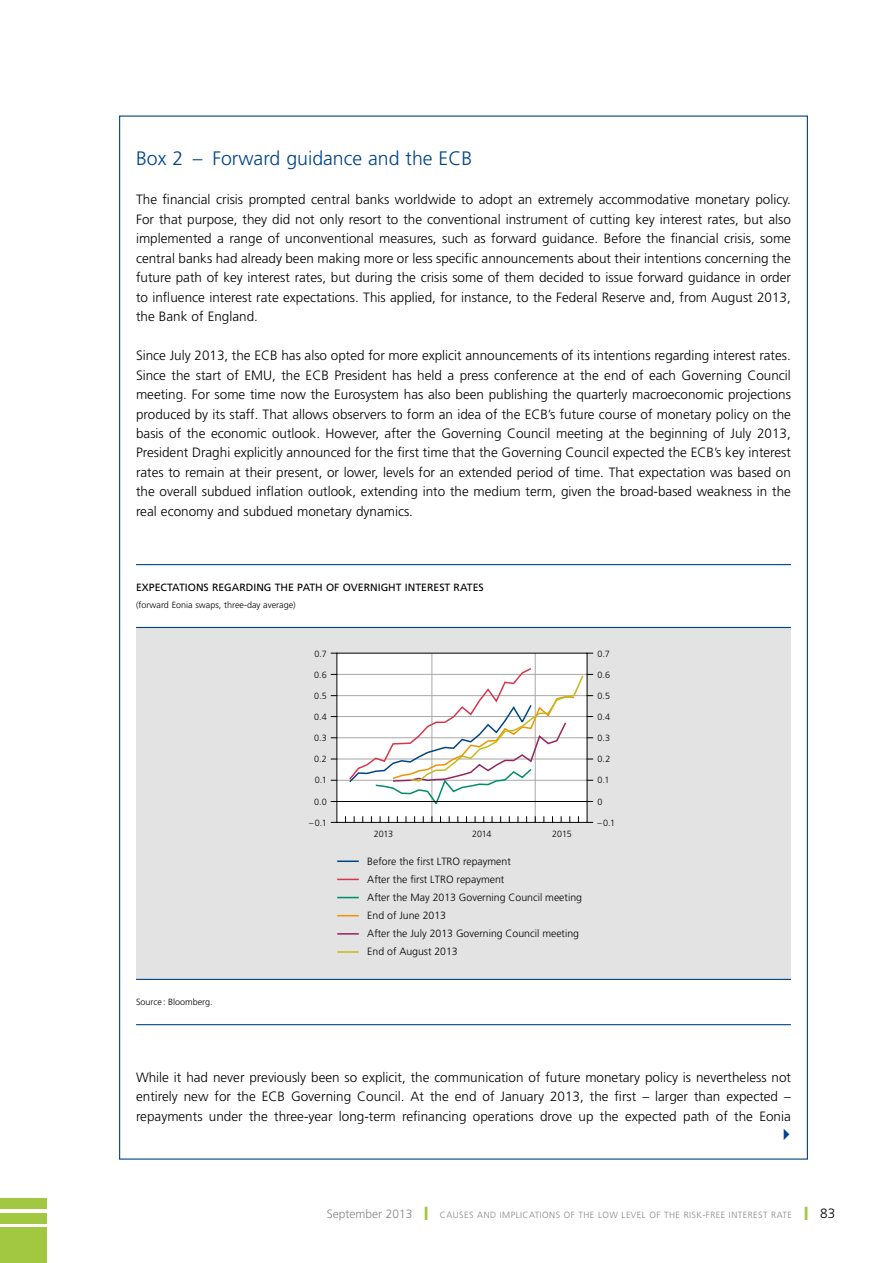
<style>
.page{position:relative;width:893px;height:1263px;background:#fff}
.page>*{position:absolute;margin:0;border:0;box-sizing:border-box;transform-origin:0 0}
.t1{font:300 19.5px "Frutiger LT";color:#048}
.t2{font:300 13.5px/19.5px "Frutiger LT";color:#000;text-align:justify}
.t3{font:300 12px "Frutiger LT";color:#878787}
.t4{font:300 10.5px "Frutiger LT";color:#000}
.t5{font:10.5px "Frutiger LT";color:#000}
.t6{font:300 9px "Frutiger LT";color:#000}
.t7{font:300 9px "Frutiger LT";letter-spacing:.05em;color:#878787}
.s1{color:#a2c740}
.s2{font-size:9px}
.s3{font-size:13.5px;color:#000}
</style>
<div class="page">
<div style="left:0;top:1198px;width:47px;height:11px;background:#a2c740"></div>
<div style="left:0;top:1213px;width:47px;height:10px;background:#a2c740"></div>
<div style="left:0;top:1227px;width:47px;height:36px;background:#a2c740"></div>
<div style="left:136px;top:627px;width:655px;height:352px;background:#e3e3e3"></div>
<hr style="left:136px;top:564px;width:655px;height:1px;background:#048">
<hr style="left:136px;top:627px;width:655px;height:1px;background:#048">
<hr style="left:136px;top:979px;width:655px;height:1px;background:#048">
<hr style="left:136px;top:1024px;width:655px;height:1px;background:#048">
<div style="left:337px;top:653px;width:250px;height:169px;background:#fff"></div>
<hr style="left:337px;top:674px;width:250px;height:1px;background:#a8a8a7">
<hr style="left:337px;top:695px;width:250px;height:1px;background:#a8a8a7">
<hr style="left:337px;top:716px;width:250px;height:1px;background:#a8a8a7">
<hr style="left:337px;top:737px;width:250px;height:1px;background:#a8a8a7">
<hr style="left:337px;top:759px;width:250px;height:1px;background:#a8a8a7">
<hr style="left:337px;top:780px;width:250px;height:1px;background:#a8a8a7">
<hr style="left:535px;top:653px;width:1px;height:169px;background:#a8a8a7">
<hr style="left:431px;top:653px;width:1px;height:169px;background:#a8a8a7">
<hr style="left:337px;top:801px;width:250px;height:1px;background:#000">
<div style="left:336px;top:653px;width:251px;height:170px;border:1px solid #000"></div>
<svg style="left:348px;top:667px;width:245px;height:140px"></svg>
<hr style="left:337px;top:860px;width:22px;height:2px;background:#048">
<svg style="left:337px;top:879px;width:22px;height:1px"></svg>
<svg style="left:337px;top:897px;width:22px;height:1px"></svg>
<svg style="left:337px;top:915px;width:22px;height:1px"></svg>
<svg style="left:337px;top:933px;width:22px;height:1px"></svg>
<hr style="left:337px;top:951px;width:22px;height:2px;background:#c3ba19">
<h1 class="t1" style="left:136px;top:147px;width:338px">Box 2 – Forward guidance and the ECB</h1>
<p class="t2" style="left:136px;top:190px;width:656px">The financial crisis prompted central banks worldwide to adopt an extremely accommodative monetary policy.<br>For that purpose, they did not only resort to the conventional instrument of cutting key interest rates, but also implemented a range of unconventional measures, such as forward guidance. Before the financial crisis, some central banks had already been making more or less specific announcements about their intentions concerning the future path of key interest rates, but during the crisis some of them decided to issue forward guidance in order to influence interest rate expectations. This applied, for instance, to the Federal Reserve and, from August 2013, the Bank of England.</p>
<p class="t2" style="left:136px;top:346px;width:656px">Since July 2013, the ECB has also opted for more explicit announcements of its intentions regarding interest rates.<br>Since the start of EMU, the ECB President has held a press conference at the end of each Governing Council meeting. For some time now the Eurosystem has also been publishing the quarterly macroeconomic projections produced by its staff. That allows observers to form an idea of the ECB’s future course of monetary policy on the basis of the economic outlook. However, after the Governing Council meeting at the beginning of July 2013, President Draghi explicitly announced for the first time that the Governing Council expected the ECB’s key interest rates to remain at their present, or lower, levels for an extended period of time. That expectation was based on the overall subdued inflation outlook, extending into the medium term, given the broad‑based weakness in the real economy and subdued monetary dynamics.</p>
<p class="t5" style="left:136px;top:582px;width:349px">EXPECTATIONS REGARDING THE PATH OF OVERNIGHT INTEREST RATES</p>
<p class="t6" style="left:136px;top:600px;width:161px">(forward Eonia swaps, three‑day average)</p>
<p class="t6" style="left:314px;top:648px;width:14px">0.7</p>
<p class="t6" style="left:597px;top:648px;width:14px">0.7</p>
<p class="t6" style="left:314px;top:669px;width:14px">0.6</p>
<p class="t6" style="left:597px;top:669px;width:14px">0.6</p>
<p class="t6" style="left:314px;top:691px;width:14px">0.5</p>
<p class="t6" style="left:597px;top:691px;width:14px">0.5</p>
<p class="t6" style="left:314px;top:712px;width:14px">0.4</p>
<p class="t6" style="left:597px;top:712px;width:14px">0.4</p>
<p class="t6" style="left:314px;top:733px;width:14px">0.3</p>
<p class="t6" style="left:597px;top:733px;width:14px">0.3</p>
<p class="t6" style="left:314px;top:754px;width:14px">0.2</p>
<p class="t6" style="left:597px;top:754px;width:14px">0.2</p>
<p class="t6" style="left:315px;top:775px;width:14px">0.1</p>
<p class="t6" style="left:597px;top:775px;width:14px">0.1</p>
<p class="t6" style="left:314px;top:796px;width:14px">0.0</p>
<p class="t6" style="left:597px;top:796px;width:7px">0</p>
<p class="t6" style="left:309px;top:818px;width:19px">–0.1</p>
<p class="t6" style="left:597px;top:818px;width:19px">– 0.1</p>
<p class="t6" style="left:374px;top:829px;width:21px">2013</p>
<p class="t6" style="left:472px;top:829px;width:21px">2014</p>
<p class="t6" style="left:552px;top:829px;width:21px">2015</p>
<p class="t4" style="left:367px;top:855px;width:145px">Before the first LTRO repayment</p>
<p class="t4" style="left:367px;top:873px;width:139px">After the first LTRO repayment</p>
<p class="t4" style="left:367px;top:891px;width:216px">After the May 2013 Governing Council meeting</p>
<p class="t4" style="left:367px;top:909px;width:80px">End of June 2013</p>
<p class="t4" style="left:367px;top:946px;width:92px">End of August 2013</p>
<p class="t4" style="left:367px;top:928px;width:213px">After the July 2013 Governing Council meeting</p>
<p class="t6" style="left:136px;top:997px;width:78px">Source : Bloomberg.</p>
<p class="t2" style="left:136px;top:1067px;width:656px">While it had never previously been so explicit, the communication of future monetary policy is nevertheless not entirely new for the ECB Governing Council. At the end of January 2013, the first – larger than expected – repayments under the three‑year long‑term refinancing operations drove up the expected path of the Eonia</p>
<p class="t3" style="left:327px;top:1207px;width:139px">September 2013 <span class="s1">❙</span> <span class="s2">Causes</span></p>
<p class="t7" style="left:477px;top:1210px;width:8px">and</p>
<p class="t7" style="left:500px;top:1210px;width:190px">implications of the low level of the risk‑free</p>
<p class="t7" style="left:729px;top:1210px;width:20px">interes</p>
<p class="t7" style="left:763px;top:1210px;width:74px">t rate <span class="s1">❙</span> <span class="s3">83</span></p>
</div>
